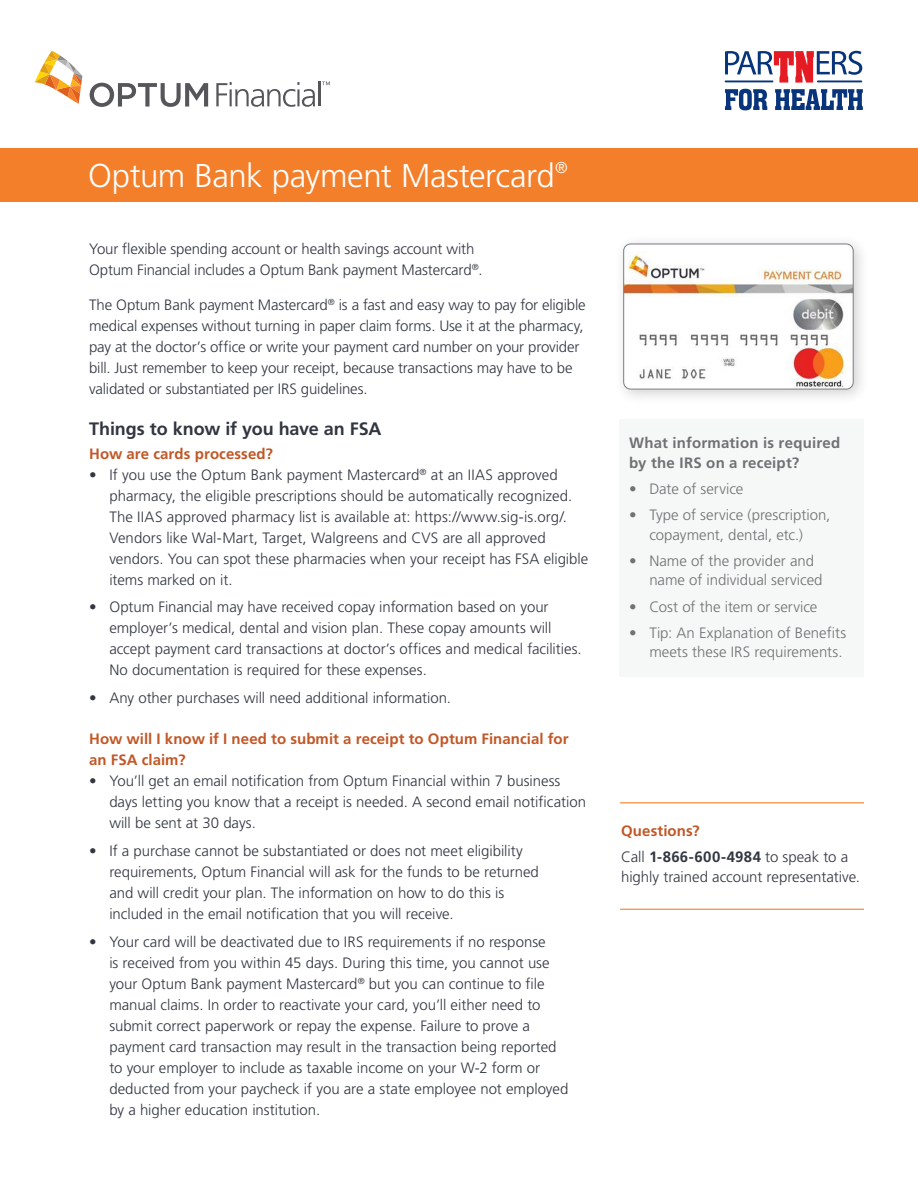
<style>
.page{position:relative;width:918px;height:1188px;background:#fff}
.page>*{position:absolute;margin:0;border:0;box-sizing:border-box;transform-origin:0 0}
.t1{font:300 33px "Frutiger LT Pro";letter-spacing:-.015em;color:#fff}
.t2{font:700 18px "Frutiger LT Pro";letter-spacing:-.005em;color:#323640}
.t3{font:300 15px/21px "Frutiger LT Pro";letter-spacing:-.005em;color:#323640}
.t4{font:300 15px/19.5px "Frutiger LT Pro";color:#717074;text-align:center}
.t5{font:700 15px/21px "Frutiger LT Pro";letter-spacing:.005em;color:#c25726}
.t6{font:700 15px/19.5px "Frutiger LT Pro";letter-spacing:.015em;color:#717074}
.s1{font-weight:700}
</style>
<div class="page">
<div style="left:619px;top:420px;width:245px;height:257px;background:#f6f8f7"></div>
<div style="left:0;top:148px;width:918px;height:54px;background:#f47f2a"></div>
<div style="left:614px;top:234px;width:255px;height:171px;background:#231f20;opacity:.2"></div>
<img style="left:624px;top:244px;width:229px;height:145px">
<div style="left:623px;top:244px;width:230px;height:145px;border:1px solid #787d83;border-radius:7px"></div>
<hr style="left:620px;top:802px;width:244px;height:1px;background:#f48026">
<hr style="left:620px;top:909px;width:244px;height:1px;background:#f48026">
<svg style="left:725px;top:51px;width:137px;height:32px"></svg>
<svg style="left:725px;top:89px;width:42px;height:21px"></svg>
<svg style="left:775px;top:89px;width:88px;height:21px"></svg>
<svg style="left:216px;top:82px;width:99px;height:25px"></svg>
<hr style="left:318px;top:81px;width:2px;height:25px;background:#555659">
<svg style="left:35px;top:51px;width:47px;height:53px"></svg>
<svg style="left:90px;top:83px;width:118px;height:24px"></svg>
<svg style="left:323px;top:82px;width:7px;height:3px"></svg>
<p class="t1" style="left:88px;top:156px;width:481px">Optum Bank payment Mastercard<sup>®</sup></p>
<p class="t3" style="left:89px;top:239px;width:395px">Your flexible spending account or health savings account with<br>Optum Financial includes a Optum Bank payment Mastercard<sup>®</sup>.</p>
<p class="t3" style="left:89px;top:294px;width:498px">The Optum Bank payment Mastercard<sup>®</sup> is a fast and easy way to pay for eligible medical expenses without turning in paper claim forms. Use it at the pharmacy, pay at the doctor’s office or write your payment card number on your provider bill. Just remember to keep your receipt, because transactions may have to be validated or substantiated per IRS guidelines.</p>
<p class="t2" style="left:89px;top:418px;width:294px">Things to know if you have an FSA</p>
<p class="t5" style="left:89px;top:443px;width:185px">How are cards processed?</p>
<p class="t3" style="left:109px;top:464px;width:481px;text-indent:-20px">• If you use the Optum Bank payment Mastercard<sup>®</sup> at an IIAS approved pharmacy, the eligible prescriptions should be automatically recognized.<br>The IIAS approved pharmacy list is available at: https://www.sig-is.org/.<br>Vendors like Wal-Mart, Target, Walgreens and CVS are all approved vendors. You can spot these pharmacies when your receipt has FSA eligible items marked on it.</p>
<p class="t3" style="left:109px;top:597px;width:474px;text-indent:-20px">• Optum Financial may have received copay information based on your employer’s medical, dental and vision plan. These copay amounts will accept payment card transactions at doctor’s offices and medical facilities.<br>No documentation is required for these expenses.</p>
<p class="t3" style="left:89px;top:688px;width:364px">• Any other purchases will need additional information.</p>
<p class="t5" style="left:89px;top:729px;width:481px">How will I know if I need to submit a receipt to Optum Financial for an FSA claim?</p>
<p class="t3" style="left:109px;top:771px;width:478px;text-indent:-20px">• You’ll get an email notification from Optum Financial within 7 business days letting you know that a receipt is needed. A second email notification will be sent at 30 days.</p>
<p class="t3" style="left:109px;top:841px;width:431px;text-indent:-20px">• If a purchase cannot be substantiated or does not meet eligibility requirements, Optum Financial will ask for the funds to be returned and will credit your plan. The information on how to do this is included in the email notification that you will receive.</p>
<p class="t3" style="left:109px;top:931px;width:461px;text-indent:-20px">• Your card will be deactivated due to IRS requirements if no response<br>is received from you within 45 days. During this time, you cannot use your Optum Bank payment Mastercard<sup>®</sup> but you can continue to file manual claims. In order to reactivate your card, you’ll either need to submit correct paperwork or repay the expense. Failure to prove a payment card transaction may result in the transaction being reported to your employer to include as taxable income on your W-2 form or deducted from your paycheck if you are a state employee not employed by a higher education institution.</p>
<p class="t6" style="left:629px;top:433px;width:213px">What information is required by the IRS on a receipt?</p>
<p class="t4" style="left:629px;top:479px;width:116px">• Date of service</p>
<p class="t4" style="left:629px;top:505px;width:203px">• Type of service (prescription, copayment, dental, etc.)</p>
<p class="t4" style="left:649px;top:551px;width:175px;text-align:left;text-indent:-20px">• Name of the provider and name of individual serviced</p>
<p class="t4" style="left:629px;top:597px;width:190px">• Cost of the item or service</p>
<p class="t4" style="left:629px;top:623px;width:219px;text-align:right">• Tip: An Explanation of Benefits meets these IRS requirements.</p>
<p class="t5" style="left:621px;top:820px;width:80px">Questions?</p>
<p class="t3" style="left:621px;top:847px;width:241px;line-height:19.5px">Call <span class="s1">1-866-600-4984</span> to speak to a highly trained account representative.</p>
</div>
